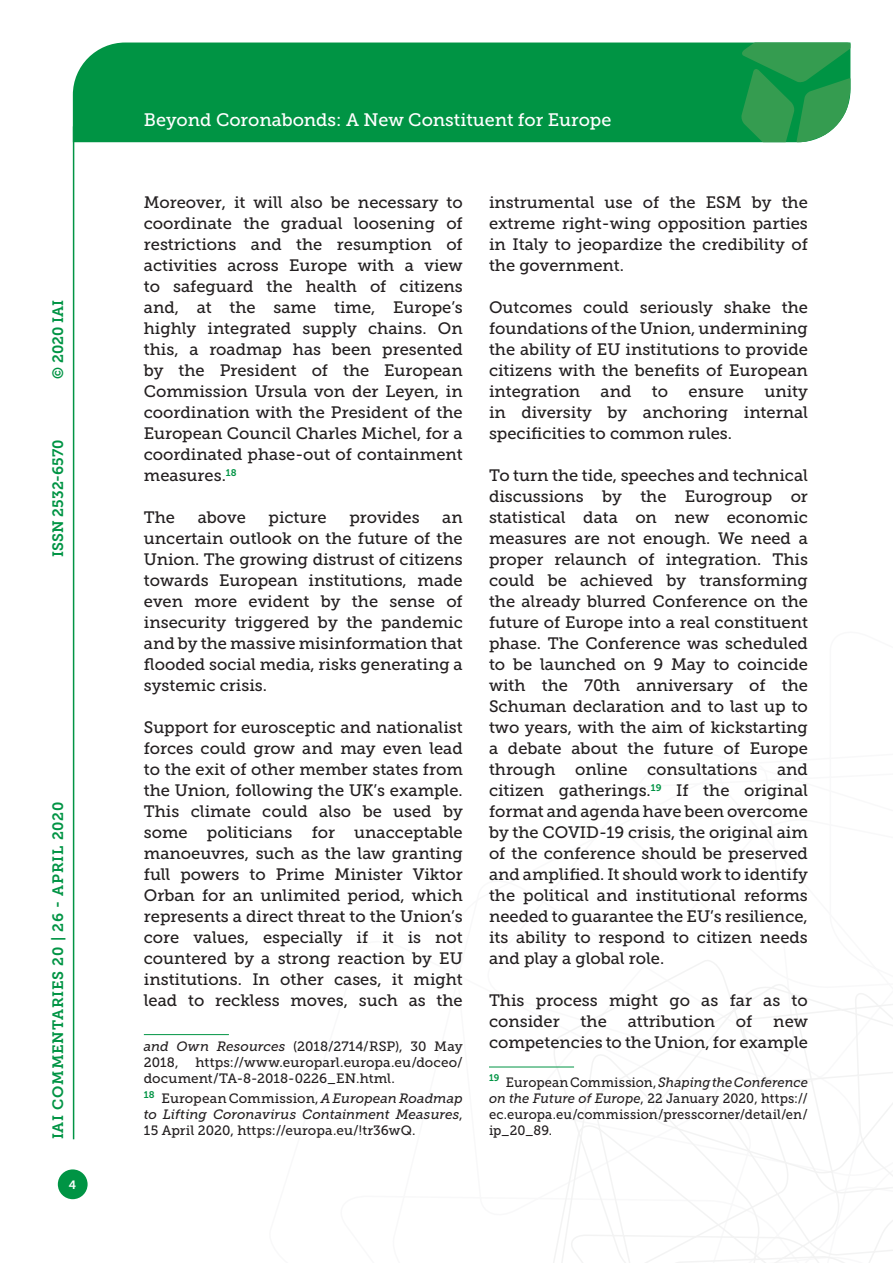
<style>
.page{position:relative;width:893px;height:1263px;background:#fff}
.page>*{position:absolute;margin:0;border:0;box-sizing:border-box;transform-origin:0 0}
.t1{font:18px "Museo Slab 500";color:#fff}
.Testo{font:16.5px/21px "Museo Slab 500";color:#231f20;text-align:justify}
.t2{font:15px "Museo Slab 700";letter-spacing:.05em;color:#009444}
.t3{font:15px "Museo Slab 700";color:#009444}
.Nota{font:13.5px/16.2px "Museo Slab 500";letter-spacing:.01em;color:#231f20}
.Nota-2{font:13.5px/16.2px "Museo Slab 500";letter-spacing:.01em;color:#231f20;text-align:justify;scale:.96 1}
.t4{font:12px "Museo Slab 700";color:#fff}
.s1{font-style:italic}
</style>
<div class="page">
<svg style="left:531px;top:960px;width:362px;height:303px"></svg>
<div style="left:73px;top:43px;width:668px;height:99px;background:#009444"></div>
<svg style="left:741px;top:43px;width:109px;height:99px;background:#319e55"></svg>
<div style="left:58px;top:1169px;width:30px;height:30px;background:#009444;border-radius:50%"></div>
<hr style="left:73px;top:126px;width:1px;height:1013px;background:#009444">
<hr style="left:489px;top:1067px;width:85px;height:1px;background:#009444">
<hr style="left:144px;top:1034px;width:85px;height:1px;background:#009444">
<p class="t2" style="left:50px;top:379px;width:80px;rotate:-90deg">© 2020 IAI</p>
<p class="t3" style="left:50px;top:557px;width:119px;rotate:-90deg">ISSN 2532-6570</p>
<p class="t2" style="left:50px;top:1139px;width:339px;rotate:-90deg">IAI COMMENTARIES 20 | 26 - APRIL 2020</p>
<p class="t4" style="left:69px;top:1178px;width:9px">4</p>
<p class="t1" style="left:144px;top:110px;width:469px">Beyond Coronabonds: A New Constituent for Europe</p>
<p class="Testo" style="left:144px;top:192px;width:320px">Moreover, it will also be necessary to coordinate the gradual loosening of restrictions and the resumption of activities across Europe with a view to safeguard the health of citizens and, at the same time, Europe’s highly integrated supply chains. On this, a roadmap has been presented by the President of the European Commission Ursula von der Leyen, in coordination with the President of the European Council Charles Michel, for a coordinated phase-out of containment measures.<sup>18</sup></p>
<p class="Testo" style="left:144px;top:507px;width:33px">The</p>
<p class="Testo" style="left:198px;top:507px;width:50px">above</p>
<p class="Testo" style="left:269px;top:507px;width:60px">picture</p>
<p class="Testo" style="left:349px;top:507px;width:72px">provides</p>
<p class="Testo" style="left:144px;top:507px;width:320px;text-indent:298px">an uncertain outlook on the future of the Union. The growing distrust of citizens towards European institutions, made even more evident by the sense of insecurity triggered by the pandemic and by the massive misinformation that flooded social media, risks generating a systemic crisis.</p>
<p class="Testo" style="left:144px;top:717px;width:320px">Support for eurosceptic and nationalist forces could grow and may even lead to the exit of other member states from the Union, following the UK’s example.<br>This climate could also be used by some politicians for unacceptable manoeuvres, such as the law granting full powers to Prime Minister Viktor Orban for an unlimited period, which represents a direct threat to the Union’s core values, especially if it is not countered by a strong reaction by EU institutions. In other cases, it might lead to reckless moves, such as the</p>
<p class="Nota" style="left:144px;top:1038px;width:320px"><span class="s1">and Own Resources</span> (2018/2714/RSP), 30 May<br>2018,</p>
<p class="Nota" style="left:144px;top:1054px;width:320px;text-indent:52px">https://www.europarl.europa.eu/doceo/ document/TA-8-2018-0226_EN.html.</p>
<p class="Nota" style="left:144px;top:1090px;width:320px;text-align:justify"><sup>18</sup> European Commission, <span class="s1">A European Roadmap to Lifting Coronavirus Containment Measures</span>, 15 April 2020, https://europa.eu/!tr36wQ.</p>
<p class="Testo" style="left:489px;top:192px;width:320px">instrumental use of the ESM by the extreme right-wing opposition parties in Italy to jeopardize the credibility of the government.</p>
<p class="Testo" style="left:489px;top:297px;width:320px">Outcomes could seriously shake the foundations of the Union, undermining the ability of EU institutions to provide citizens with the benefits of European integration and to ensure unity in diversity by anchoring internal specificities to common rules.</p>
<p class="Testo" style="left:489px;top:465px;width:320px">To turn the tide, speeches and technical discussions by the Eurogroup or statistical data on new economic measures are not enough. We need a proper relaunch of integration. This could be achieved by transforming the already blurred Conference on the future of Europe into a real constituent phase. The Conference was scheduled to be launched on 9 May to coincide with the 70th anniversary of the Schuman declaration and to last up to two years, with the aim of kickstarting a debate about the future of Europe through online consultations and citizen gatherings.<sup>19</sup> If the original format and agenda have been overcome by the COVID-19 crisis, the original aim of the conference should be preserved and amplified. It should work to identify the political and institutional reforms needed to guarantee the EU’s resilience, its ability to respond to citizen needs and play a global role.</p>
<p class="Testo" style="left:489px;top:990px;width:320px">This process might go as far as to consider</p>
<p class="Testo" style="left:581px;top:1011px;width:28px">the</p>
<p class="Testo" style="left:628px;top:1011px;width:89px">attribution</p>
<p class="Testo" style="left:736px;top:1011px;width:18px">of</p>
<p class="Testo" style="left:489px;top:1011px;width:320px;text-align:right">new<br>competencies to the Union, for example</p>
<p class="Nota-2" style="left:489px;top:1074px;width:334px"><sup>19</sup> European Commission, <span class="s1">Shaping the Conference on the Future of Europe</span>, 22 January 2020, https:// ec.europa.eu/commission/presscorner/detail/en/ ip_20_89.</p>
</div>
